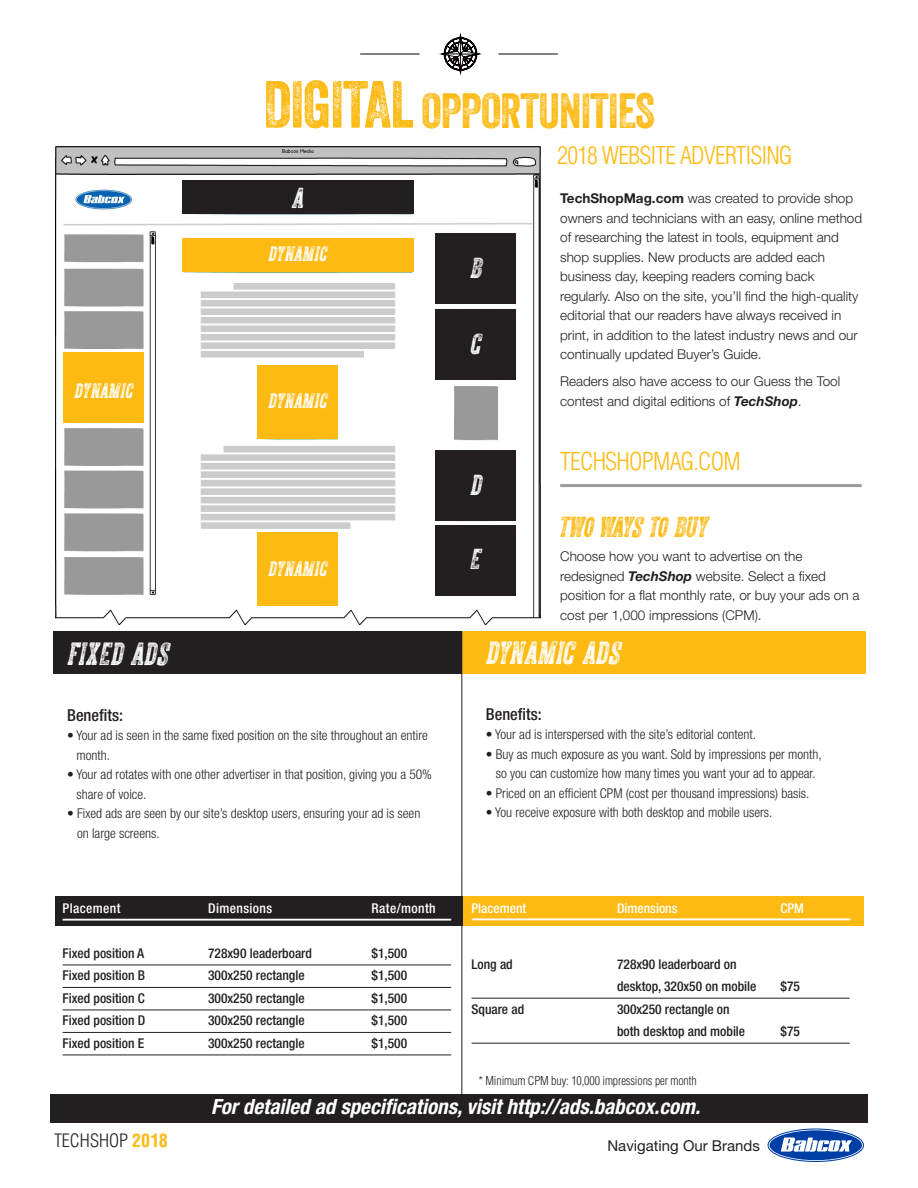
<style>
.page{position:relative;width:918px;height:1188px;background:#fff}
.page>*{position:absolute;margin:0;border:0;box-sizing:border-box;transform-origin:0 0}
.t1{font:48px "Veneer Two";letter-spacing:-.02em;color:#fcba13}
.Audience{font:italic 30px "Cpl Kirkwood Slab";color:#fff}
.Subhead{font:italic 27px "Cpl Kirkwood Slab";color:#fcba13}
.calendar_body{font:italic 27px "Cpl Kirkwood Slab";color:#fff}
.Subhead-2{font:300 condensed 24px "Helvetica LT Std";letter-spacing:-.03em;color:#fcba13}
.t2{font:italic 700 condensed 21px "Helvetica Neue LT Std";color:#fff}
.calendar_body-2{font:italic 19.5px "Cpl Kirkwood Slab";color:#fff}
.t3{font:300 condensed 18px "Helvetica LT Std";color:#231f20}
.t4{font:500 condensed 16.5px "Helvetica Neue LT Std";color:#231f20}
.body{font:15px "Helvetica Neue LT Std";color:#231f20}
.body-2{font:300 13.5px/19.5px "Helvetica Neue LT Std";color:#231f20}
.calendar_body-3{font:300 condensed 13.5px/19.5px "Helvetica Neue LT Std";color:#231f20}
.calendar_body-4{font:500 condensed 13.5px/22.5px "Helvetica Neue LT Std";color:#231f20}
.calendar_body-5{font:500 condensed 13.5px "Helvetica Neue LT Std";letter-spacing:.03em;color:#fff}
.calendar_body-6{font:500 condensed 13.5px "Helvetica Neue LT Std";color:#fff}
.footnote{font:300 condensed 12px "Helvetica LT Std";letter-spacing:-.01em;color:#231f20}
.s1{font-size:64.5px}
.s2{font-weight:700}
.s3{font-weight:700;font-style:italic}
.s4{font-weight:700;color:#fcba13}
</style>
<div class="page">
<hr style="left:360px;top:54px;width:60px;height:1px;background:#080302">
<hr style="left:498px;top:54px;width:60px;height:1px;background:#080302">
<svg style="left:441px;top:34px;width:39px;height:40px"></svg>
<svg style="left:769px;top:1130px;width:94px;height:31px"></svg>
<div style="left:768px;top:1128px;width:96px;height:34px;border:1px solid #0040a6;border-radius:50%"></div>
<svg style="left:781px;top:1138px;width:71px;height:14px"></svg>
<div style="left:54px;top:631px;width:408px;height:43px;background:#231f20"></div>
<img style="left:55px;top:146px;width:485px;height:479px">
<div style="left:462px;top:631px;width:403px;height:43px;background:#fcba13"></div>
<hr style="left:461px;top:631px;width:1px;height:473px;background:#231f20">
<div style="left:462px;top:896px;width:402px;height:30px;background:#fcba13"></div>
<div style="left:55px;top:896px;width:407px;height:30px;background:#231f20"></div>
<hr style="left:472px;top:998px;width:378px;height:1px;background:#231f20">
<hr style="left:472px;top:1043px;width:378px;height:1px;background:#231f20">
<hr style="left:63px;top:920px;width:388px;height:1px;background:#fff">
<hr style="left:63px;top:965px;width:388px;height:1px;background:#231f20">
<hr style="left:63px;top:987px;width:388px;height:1px;background:#231f20">
<hr style="left:63px;top:1010px;width:388px;height:1px;background:#231f20">
<hr style="left:63px;top:1032px;width:388px;height:1px;background:#231f20">
<hr style="left:63px;top:1055px;width:388px;height:1px;background:#231f20">
<div style="left:182px;top:238px;width:231px;height:34px;background:#fcba13"></div>
<div style="left:182px;top:180px;width:231px;height:34px;background:#231f20"></div>
<div style="left:435px;top:233px;width:81px;height:71px;background:#231f20"></div>
<div style="left:435px;top:310px;width:81px;height:70px;background:#231f20"></div>
<div style="left:435px;top:450px;width:81px;height:71px;background:#231f20"></div>
<div style="left:435px;top:525px;width:81px;height:71px;background:#231f20"></div>
<div style="left:258px;top:366px;width:80px;height:73px;background:#fcba13"></div>
<div style="left:258px;top:533px;width:80px;height:73px;background:#fcba13"></div>
<div style="left:63px;top:352px;width:81px;height:71px;background:#fcba13"></div>
<hr style="left:472px;top:918px;width:378px;height:2px;background:#fff">
<hr style="left:63px;top:919px;width:388px;height:1px;background:#fff">
<hr style="left:560px;top:484px;width:302px;height:3px;background:#999b9e">
<div style="left:50px;top:1094px;width:818px;height:28px;background:#231f20"></div>
<p class="t1" style="left:263px;top:81px;width:393px"><span class="s1">DIGITAL</span> OPPORTUNITIES</p>
<p class="calendar_body" style="left:292px;top:175px;width:14px">A</p>
<p class="calendar_body-2" style="left:74px;top:374px;width:61px">DYNAMIC</p>
<p class="Audience" style="left:67px;top:629px;width:104px">FIXED ADS</p>
<p class="calendar_body-2" style="left:268px;top:237px;width:61px">DYNAMIC</p>
<p class="calendar_body-2" style="left:268px;top:385px;width:61px">DYNAMIC</p>
<p class="calendar_body-2" style="left:268px;top:553px;width:61px">DYNAMIC</p>
<p class="t4" style="left:67px;top:705px;width:57px">Benefits:</p>
<p class="calendar_body-3" style="left:77px;top:726px;width:353px;text-indent:-9px">• Your ad is seen in the same fixed position on the site throughout an entire month.</p>
<p class="calendar_body-3" style="left:77px;top:765px;width:357px;text-indent:-9px">• Your ad rotates with one other advertiser in that position, giving you a 50% share of voice.</p>
<p class="calendar_body-3" style="left:77px;top:804px;width:345px;text-indent:-10px">• Fixed ads are seen by our site’s desktop users, ensuring your ad is seen on large screens.</p>
<p class="calendar_body" style="left:470px;top:245px;width:13px">B</p>
<p class="calendar_body" style="left:470px;top:321px;width:12px">C</p>
<p class="calendar_body" style="left:470px;top:462px;width:13px">D</p>
<p class="calendar_body" style="left:470px;top:537px;width:12px">E</p>
<p class="Subhead-2" style="left:557px;top:140px;width:236px">2018 WEBSITE ADVERTISING</p>
<p class="body-2" style="left:560px;top:188px;width:304px"><span class="s2">TechShopMag.com</span> was created to provide shop owners and technicians with an easy, online method of researching the latest in tools, equipment and shop supplies. New products are added each business day, keeping readers coming back regularly. Also on the site, you’ll find the high-quality editorial that our readers have always received in print, in addition to the latest industry news and our continually updated Buyer’s Guide.</p>
<p class="body-2" style="left:560px;top:371px;width:282px">Readers also have access to our Guess the Tool contest and digital editions of <span class="s3">TechShop</span>.</p>
<p class="Subhead-2" style="left:560px;top:447px;width:182px">TECHSHOPMAG.COM</p>
<p class="Subhead" style="left:560px;top:504px;width:150px">TWO WAYS TO BUY</p>
<p class="body-2" style="left:560px;top:546px;width:301px">Choose how you want to advertise on the redesigned <span class="s3">TechShop</span> website. Select a fixed position for a flat monthly rate, or buy your ads on a cost per 1,000 impressions (CPM).</p>
<p class="Audience" style="left:486px;top:628px;width:137px">DYNAMIC ADS</p>
<p class="t4" style="left:486px;top:704px;width:57px">Benefits:</p>
<p class="calendar_body-3" style="left:486px;top:725px;width:272px">• Your ad is interspersed with the site’s editorial content.</p>
<p class="calendar_body-3" style="left:486px;top:744px;width:337px;text-align:center">• Buy as much exposure as you want. Sold by impressions per month, so you can customize how many times you want your ad to appear.</p>
<p class="calendar_body-3" style="left:486px;top:783px;width:325px">• Priced on an efficient CPM (cost per thousand impressions) basis.</p>
<p class="calendar_body-3" style="left:486px;top:803px;width:288px">• You receive exposure with both desktop and mobile users.</p>
<p class="calendar_body-5" style="left:63px;top:900px;width:59px">Placement</p>
<p class="calendar_body-5" style="left:208px;top:900px;width:66px">Dimensions</p>
<p class="calendar_body-5" style="left:372px;top:900px;width:66px">Rate/month</p>
<p class="calendar_body-6" style="left:472px;top:900px;width:56px">Placement</p>
<p class="calendar_body-6" style="left:617px;top:900px;width:62px">Dimensions</p>
<p class="calendar_body-5" style="left:781px;top:900px;width:25px">CPM</p>
<p class="calendar_body-4" style="left:63px;top:942px;width:83px">Fixed position A</p>
<p class="calendar_body-4" style="left:208px;top:942px;width:105px">728x90 leaderboard</p>
<p class="calendar_body-4" style="left:372px;top:942px;width:37px">$1,500</p>
<p class="calendar_body-4" style="left:63px;top:964px;width:84px">Fixed position B</p>
<p class="calendar_body-4" style="left:208px;top:964px;width:98px">300x250 rectangle</p>
<p class="calendar_body-4" style="left:372px;top:964px;width:37px">$1,500</p>
<p class="calendar_body-4" style="left:63px;top:987px;width:84px">Fixed position C</p>
<p class="calendar_body-4" style="left:208px;top:987px;width:98px">300x250 rectangle</p>
<p class="calendar_body-4" style="left:372px;top:987px;width:37px">$1,500</p>
<p class="calendar_body-4" style="left:63px;top:1009px;width:84px">Fixed position D</p>
<p class="calendar_body-4" style="left:208px;top:1009px;width:98px">300x250 rectangle</p>
<p class="calendar_body-4" style="left:372px;top:1009px;width:37px">$1,500</p>
<p class="calendar_body-4" style="left:63px;top:1032px;width:83px">Fixed position E</p>
<p class="calendar_body-4" style="left:208px;top:1032px;width:98px">300x250 rectangle</p>
<p class="calendar_body-4" style="left:372px;top:1032px;width:37px">$1,500</p>
<p class="calendar_body-4" style="left:472px;top:952px;width:43px">Long ad</p>
<p class="calendar_body-4" style="left:617px;top:952px;width:141px">728x90 leaderboard on desktop, 320x50 on mobile</p>
<p class="calendar_body-4" style="left:781px;top:975px;width:21px">$75</p>
<p class="calendar_body-4" style="left:472px;top:997px;width:54px">Square ad</p>
<p class="calendar_body-4" style="left:617px;top:997px;width:130px">300x250 rectangle on both desktop and mobile</p>
<p class="calendar_body-4" style="left:781px;top:1020px;width:21px">$75</p>
<p class="footnote" style="left:478px;top:1074px;width:220px">* Minimum CPM buy: 10,000 impressions per month</p>
<p class="t3" style="left:54px;top:1129px;width:115px">TECHSHOP <span class="s4">2018</span></p>
<p class="t2" style="left:211px;top:1094px;width:491px">For detailed ad specifications, visit http://ads.babcox.com.</p>
<p class="body" style="left:607px;top:1137px;width:154px">Navigating Our Brands</p>
</div>
